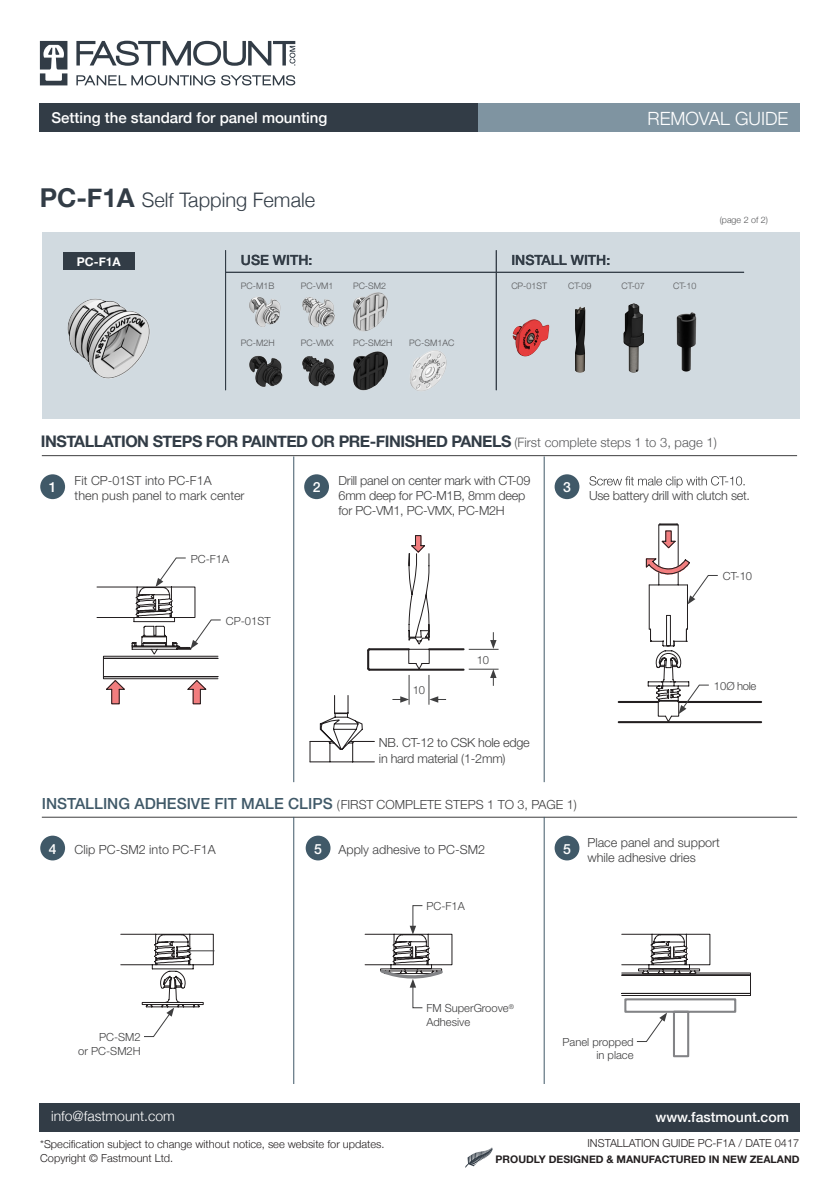
<style>
.page{position:relative;width:840px;height:1191px;background:#fff}
.page>*{position:absolute;margin:0;border:0;box-sizing:border-box;transform-origin:0 0}
.t1{font:300 20px "Helvetica Neue";color:#323c46}
.t2{font:300 18.2px "Helvetica Neue";color:#fff}
.t3{font:700 16px "Helvetica Neue";letter-spacing:-.03em;color:#323c46}
.t4{font:500 15.4px "Helvetica Neue";color:#405968}
.t5{font:500 15px "Helvetica Neue";color:#fff}
.t6{font:500 14px "Helvetica Neue";color:#fff}
.t7{font:500 14px "Helvetica Neue";color:#323c46}
.t8{font:300 14px "Helvetica Neue";color:#fff}
.t9{font:300 12.6px/15.2px "Helvetica Neue";letter-spacing:-.02em;color:#3e3e3f}
.t10{font:300 12.6px/15.2px "Helvetica Neue";color:#3e3e3f}
.t11{font:700 12px "Helvetica Neue";color:#fff}
.t12{font:300 11.2px/13.4px "Helvetica Neue";color:#3e3e3f;text-align:right}
.t13{font:300 11px/14.8px "Helvetica Neue";color:#231f20}
.t14{font:700 10.4px "Helvetica Neue";color:#231f20}
.t15{font:300 9px "Helvetica Neue";color:#57585a}
.s1{font-weight:700;font-size:26px}
.s2{font-weight:300;font-size:13px;color:#57585a}
.s3{font-weight:300;font-size:9.8px;color:#3e3e3f}
.s4{font-weight:300;font-size:12.6px;color:#3e3e3f}
</style>
<div class="page">
<div style="left:42px;top:232px;width:757px;height:187px;background:#d1dae0"></div>
<div style="left:40px;top:104px;width:437px;height:28px;background:#323c46"></div>
<div style="left:477px;top:104px;width:322px;height:28px;background:#7f94a1"></div>
<div style="left:40px;top:1103px;width:759px;height:28px;background:#323c46"></div>
<svg style="left:40px;top:41px;width:255px;height:44px"></svg>
<img style="left:249px;top:297px;width:32px;height:30px">
<img style="left:302px;top:297px;width:33px;height:30px">
<img style="left:353px;top:292px;width:35px;height:39px">
<img style="left:249px;top:355px;width:34px;height:32px">
<img style="left:302px;top:356px;width:33px;height:31px">
<img style="left:353px;top:351px;width:94px;height:40px">
<img style="left:575px;top:306px;width:11px;height:67px">
<img style="left:67px;top:298px;width:83px;height:81px">
<div style="left:63px;top:252px;width:71px;height:18px;background:#323c46"></div>
<svg style="left:120px;top:740px;width:190px;height:268px"></svg>
<svg style="left:309px;top:695px;width:66px;height:68px"></svg>
<hr style="left:369px;top:648px;width:39px;height:2px;background:#231f20">
<hr style="left:429px;top:648px;width:34px;height:2px;background:#231f20">
<hr style="left:369px;top:668px;width:94px;height:2px;background:#231f20">
<svg style="left:367px;top:648px;width:5px;height:23px"></svg>
<hr style="left:97px;top:617px;width:37px;height:1px;background:#231f20">
<hr style="left:97px;top:586px;width:40px;height:1px;background:#231f20">
<hr style="left:618px;top:701px;width:40px;height:2px;background:#231f20">
<hr style="left:678px;top:701px;width:82px;height:2px;background:#231f20">
<hr style="left:618px;top:721px;width:142px;height:2px;background:#231f20">
<div style="left:305px;top:835px;width:25px;height:25px;background:#405968;border-radius:50%"></div>
<div style="left:554px;top:835px;width:25px;height:25px;background:#405968;border-radius:50%"></div>
<div style="left:40px;top:835px;width:25px;height:25px;background:#405968;border-radius:50%"></div>
<hr style="left:42px;top:455px;width:754px;height:1px;background:#3e3e3f">
<hr style="left:42px;top:817px;width:754px;height:1px;background:#3e3e3f">
<svg style="left:589px;top:476px;width:155px;height:12px"></svg>
<div style="left:304px;top:474px;width:25px;height:25px;background:#405968;border-radius:50%"></div>
<div style="left:554px;top:474px;width:25px;height:25px;background:#405968;border-radius:50%"></div>
<hr style="left:293px;top:817px;width:1px;height:266px;background:#405968">
<hr style="left:543px;top:817px;width:1px;height:266px;background:#405968">
<hr style="left:293px;top:456px;width:1px;height:326px;background:#405968">
<hr style="left:543px;top:456px;width:1px;height:326px;background:#405968">
<svg style="left:143px;top:950px;width:72px;height:87px"></svg>
<svg style="left:621px;top:933px;width:129px;height:125px"></svg>
<svg style="left:364px;top:905px;width:88px;height:103px"></svg>
<svg style="left:644px;top:523px;width:74px;height:199px"></svg>
<svg style="left:103px;top:557px;width:118px;height:148px"></svg>
<svg style="left:392px;top:535px;width:54px;height:169px"></svg>
<hr style="left:468px;top:669px;width:30px;height:1px;background:#3e3e3f">
<hr style="left:468px;top:649px;width:30px;height:1px;background:#3e3e3f">
<svg style="left:490px;top:669px;width:6px;height:17px"></svg>
<svg style="left:490px;top:632px;width:6px;height:17px"></svg>
<div style="left:40px;top:474px;width:25px;height:25px;background:#405968;border-radius:50%"></div>
<img style="left:512px;top:319px;width:38px;height:38px">
<img style="left:623px;top:303px;width:21px;height:70px">
<img style="left:676px;top:312px;width:21px;height:60px">
<hr style="left:225px;top:272px;width:518px;height:1px;background:#323c46">
<hr style="left:495px;top:250px;width:1px;height:140px;background:#323c46">
<hr style="left:225px;top:250px;width:1px;height:140px;background:#323c46">
<svg style="left:465px;top:1147px;width:27px;height:21px"></svg>
<p class="t5" style="left:51px;top:106px;width:277px">Setting the standard for panel mounting</p>
<p class="t2" style="left:647px;top:104px;width:142px">REMOVAL GUIDE</p>
<p class="t1" style="left:40px;top:184px;width:277px"><span class="s1">PC-F1A</span> Self Tapping Female</p>
<p class="t11" style="left:77px;top:252px;width:45px">PC-F1A</p>
<p class="t7" style="left:241px;top:249px;width:73px">USE WITH:</p>
<p class="t7" style="left:511px;top:249px;width:100px">INSTALL WITH:</p>
<p class="t15" style="left:241px;top:278px;width:35px">PC-M1B</p>
<p class="t15" style="left:300px;top:278px;width:34px">PC-VM1</p>
<p class="t15" style="left:353px;top:278px;width:35px">PC-SM2</p>
<p class="t15" style="left:511px;top:278px;width:37px">CP-01ST</p>
<p class="t15" style="left:568px;top:278px;width:25px">CT-09</p>
<p class="t15" style="left:621px;top:278px;width:25px">CT-07</p>
<p class="t15" style="left:672px;top:278px;width:25px">CT-10</p>
<p class="t15" style="left:241px;top:335px;width:35px">PC-M2H</p>
<p class="t15" style="left:300px;top:335px;width:34px">PC-VMX</p>
<p class="t15" style="left:353px;top:335px;width:41px">PC-SM2H</p>
<p class="t15" style="left:409px;top:335px;width:46px">PC-SM1AC</p>
<p class="t15" style="left:719px;top:212px;width:50px">(page 2 of 2)</p>
<p class="t3" style="left:41px;top:428px;width:677px">INSTALLATION STEPS FOR PAINTED OR PRE-FINISHED PANELS <span class="s2">(First complete steps 1 to 3, page 1)</span></p>
<p class="t4" style="left:42px;top:430px;width:625px">INSTALLATION STEPS FOR PAINTED OR PRE-FINISHED PANELS <span class="s3">(First complete steps 1 to 3, page 1)</span></p>
<p class="t6" style="left:49px;top:476px;width:9px">1</p>
<p class="t10" style="left:75px;top:472px;width:171px">Fit CP-01ST into PC-F1A<br>then push panel to mark center</p>
<p class="t9" style="left:338px;top:471px;width:193px">Drill panel on center mark with CT-09<br>6mm deep for PC-M1B, 8mm deep for PC-VM1, PC-VMX, PC-M2H</p>
<p class="t6" style="left:312px;top:476px;width:9px">2</p>
<p class="t6" style="left:563px;top:476px;width:9px">3</p>
<p class="t12" style="left:191px;top:551px;width:40px">PC-F1A</p>
<p class="t12" style="left:226px;top:613px;width:46px">CP-01ST</p>
<p class="t12" style="left:413px;top:682px;width:14px">10</p>
<p class="t12" style="left:476px;top:652px;width:14px">10</p>
<p class="t9" style="left:588px;top:487px;width:162px">Use battery drill with clutch set.</p>
<p class="t12" style="left:722px;top:568px;width:31px">CT-10</p>
<p class="t12" style="left:713px;top:678px;width:44px">10Ø hole</p>
<p class="t9" style="left:379px;top:734px;width:152px">NB. CT-12 to CSK hole edge in hard material (1-2mm)</p>
<p class="t4" style="left:42px;top:791px;width:536px">INSTALLING ADHESIVE FIT MALE CLIPS <span class="s4">(FIRST COMPLETE STEPS 1 TO 3, PAGE 1)</span></p>
<p class="t10" style="left:338px;top:841px;width:148px">Apply adhesive to PC-SM2</p>
<p class="t10" style="left:587px;top:833px;width:134px">Place panel and support while adhesive dries</p>
<p class="t6" style="left:49px;top:837px;width:9px">4</p>
<p class="t6" style="left:314px;top:837px;width:9px">5</p>
<p class="t6" style="left:563px;top:837px;width:9px">5</p>
<p class="t10" style="left:75px;top:841px;width:143px">Clip PC-SM2 into PC-F1A</p>
<p class="t12" style="left:426px;top:898px;width:40px">PC-F1A</p>
<p class="t12" style="left:426px;top:1000px;width:89px;text-align:left">FM SuperGroove<sup>®<br></sup>Adhesive</p>
<p class="t12" style="left:78px;top:1029px;width:64px">PC-SM2<br>or PC-SM2H</p>
<p class="t12" style="left:562px;top:1034px;width:73px">Panel propped in place</p>
<p class="t8" style="left:51px;top:1105px;width:125px">info@fastmount.com</p>
<p class="t6" style="left:655px;top:1105px;width:135px">www.fastmount.com</p>
<p class="t13" style="left:40px;top:1135px;width:345px">*Specification subject to change without notice, see website for updates.<br>Copyright © Fastmount Ltd.</p>
<p class="t13" style="left:587px;top:1135px;width:213px">INSTALLATION GUIDE PC-F1A / DATE 0417</p>
<p class="t14" style="left:495px;top:1150px;width:305px">PROUDLY DESIGNED &amp; MANUFACTURED IN NEW ZEALAND</p>
</div>
